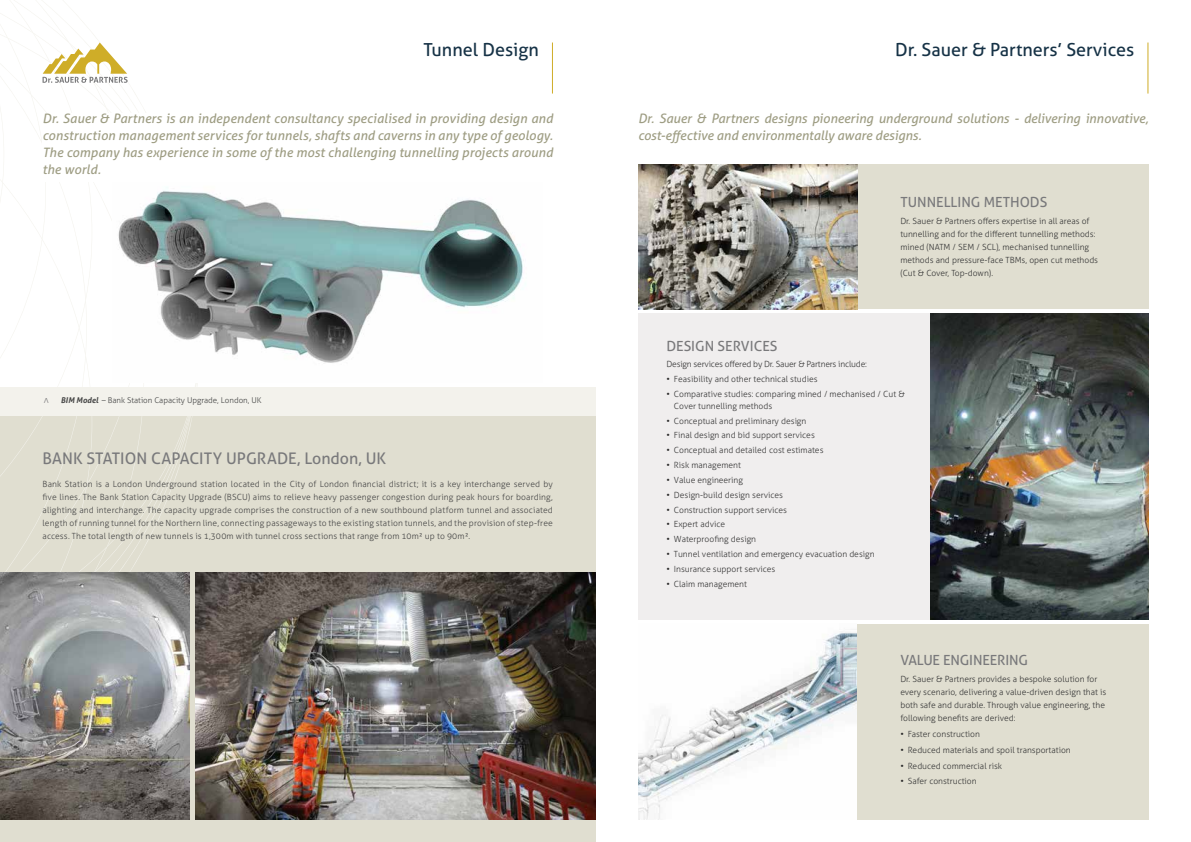
<style>
.page{position:relative;width:1191px;height:842px;background:#fff}
.page>*{position:absolute;margin:0;border:0;box-sizing:border-box;transform-origin:0 0}
.t1{font:18px "Aller";color:#163246}
.t2{font:16px "Aller";color:#79797b}
.t3{font:14px "Aller";color:#79797b}
.t4{font:italic 13px/17px "Aller";letter-spacing:-.005em;color:#9e9d83}
.t5{font:300 9px "Aller";color:#79797b}
.t6{font:300 8.5px/13px "Aller";color:#393939}
.t7{font:300 8.5px/13px "Aller";letter-spacing:.015em;color:#484848;text-align:justify}
.t8{font:300 8.5px "Aller";letter-spacing:-.02em;color:#393939}
.t9{font:300 8px "Aller";color:#484848}
.s1{font-weight:700;font-style:italic}
.s2{font-weight:400;color:#292929}
</style>
<div class="page">
<hr style="left:552px;top:43px;width:1px;height:51px;background:#cfad28">
<hr style="left:1147px;top:43px;width:1px;height:51px;background:#cfad28">
<div style="left:0;top:415px;width:595px;height:427px;background:#e0ded0"></div>
<div style="left:638px;top:164px;width:510px;height:145px;background:#e0ded0"></div>
<div style="left:638px;top:313px;width:510px;height:306px;background:#f0eeee"></div>
<div style="left:638px;top:624px;width:510px;height:195px;background:#e0ded0"></div>
<img style="left:930px;top:313px;width:218px;height:306px">
<img style="left:638px;top:624px;width:218px;height:195px">
<img style="left:638px;top:164px;width:219px;height:145px">
<svg style="left:87px;top:89px;width:114px;height:570px"></svg>
<img style="left:128px;top:182px;width:395px;height:201px">
<img style="left:0;top:573px;width:190px;height:246px">
<img style="left:196px;top:573px;width:399px;height:246px">
<div style="left:0;top:387px;width:595px;height:28px;background:#f3f2ec"></div>
<svg style="left:0;top:0;width:128px;height:560px"></svg>
<div style="left:43px;top:113px;width:510px;height:69px;background:#fff"></div>
<h1 class="t1" style="left:423px;top:38px;width:117px">Tunnel Design</h1>
<h1 class="t1" style="left:895px;top:38px;width:241px">Dr. Sauer &amp; Partners’ Services</h1>
<p class="t4" style="left:43px;top:110px;width:512px;text-align:justify">Dr. Sauer &amp; Partners is an independent consultancy specialised in providing design and construction management services for tunnels, shafts and caverns in any type of geology.<br>The company has experience in some of the most challenging tunnelling projects around the world.</p>
<p class="t5" style="left:49px;top:406px;width:6px;rotate:-180deg">V</p>
<p class="t9" style="left:61px;top:395px;width:202px"><span class="s1">BIM Model</span> – Bank Station Capacity Upgrade, London, UK</p>
<h2 class="t2" style="left:43px;top:449px;width:345px">BANK STATION CAPACITY UPGRADE, London, UK</h2>
<p class="t7" style="left:43px;top:477px;width:512px">Bank Station is a London Underground station located in the City of London financial district; it is a key interchange served by five lines. The Bank Station Capacity Upgrade (BSCU) aims to relieve heavy passenger congestion during peak hours for boarding, alighting and interchange. The capacity upgrade comprises the construction of a new southbound platform tunnel and associated length of running tunnel for the Northern line, connecting passageways to the existing station tunnels, and the provision of step-free access. The total length of new tunnels is 1,300m with tunnel cross sections that range from 10m² up to 90m².</p>
<h3 class="t4" style="left:638px;top:110px;width:512px">Dr. Sauer &amp; Partners designs pioneering underground solutions - delivering innovative, cost-effective and environmentally aware designs.</h3>
<h3 class="t3" style="left:900px;top:194px;width:148px">TUNNELLING METHODS</h3>
<p class="t6" style="left:900px;top:214px;width:199px">Dr. Sauer &amp; Partners offers expertise in all areas of tunnelling and for the different tunnelling methods: mined (NATM / SEM / SCL), mechanised tunnelling methods and pressure-face TBMs, open cut methods (Cut &amp; Cover, Top-down).</p>
<h3 class="t3" style="left:666px;top:337px;width:113px">DESIGN SERVICES</h3>
<p class="t8" style="left:666px;top:359px;width:202px">Design services offered by Dr. Sauer &amp; Partners include:</p>
<p class="t6" style="left:666px;top:372px;width:153px"><span class="s2">•</span> Feasibility and other technical studies</p>
<p class="t6" style="left:674px;top:388px;width:232px;line-height:12px;text-indent:-7px"><span class="s2">•</span> Comparative studies: comparing mined / mechanised / Cut &amp;<br>Cover tunnelling methods</p>
<p class="t6" style="left:666px;top:414px;width:141px"><span class="s2">•</span> Conceptual and preliminary design</p>
<p class="t6" style="left:666px;top:429px;width:150px"><span class="s2">•</span> Final design and bid support services</p>
<p class="t6" style="left:666px;top:444px;width:159px"><span class="s2">•</span> Conceptual and detailed cost estimates</p>
<p class="t6" style="left:666px;top:459px;width:76px"><span class="s2">•</span> Risk management</p>
<p class="t6" style="left:666px;top:473px;width:78px"><span class="s2">•</span> Value engineering</p>
<p class="t6" style="left:666px;top:488px;width:118px"><span class="s2">•</span> Design-build design services</p>
<p class="t6" style="left:666px;top:503px;width:122px"><span class="s2">•</span> Construction support services</p>
<p class="t6" style="left:666px;top:518px;width:60px"><span class="s2">•</span> Expert advice</p>
<p class="t6" style="left:666px;top:533px;width:91px"><span class="s2">•</span> Waterproofing design</p>
<p class="t6" style="left:666px;top:548px;width:210px"><span class="s2">•</span> Tunnel ventilation and emergency evacuation design</p>
<p class="t6" style="left:666px;top:562px;width:110px"><span class="s2">•</span> Insurance support services</p>
<p class="t6" style="left:666px;top:577px;width:82px"><span class="s2">•</span> Claim management</p>
<h3 class="t3" style="left:900px;top:652px;width:129px">VALUE ENGINEERING</h3>
<p class="t6" style="left:900px;top:672px;width:207px">Dr. Sauer &amp; Partners provides a bespoke solution for every scenario, delivering a value-driven design that is both safe and durable. Through value engineering, the following benefits are derived:</p>
<p class="t6" style="left:900px;top:728px;width:81px"><span class="s2">•</span> Faster construction</p>
<p class="t6" style="left:900px;top:743px;width:172px"><span class="s2">•</span> Reduced materials and spoil transportation</p>
<p class="t6" style="left:900px;top:759px;width:103px"><span class="s2">•</span> Reduced commercial risk</p>
<p class="t6" style="left:900px;top:774px;width:78px"><span class="s2">•</span> Safer construction</p>
</div>
